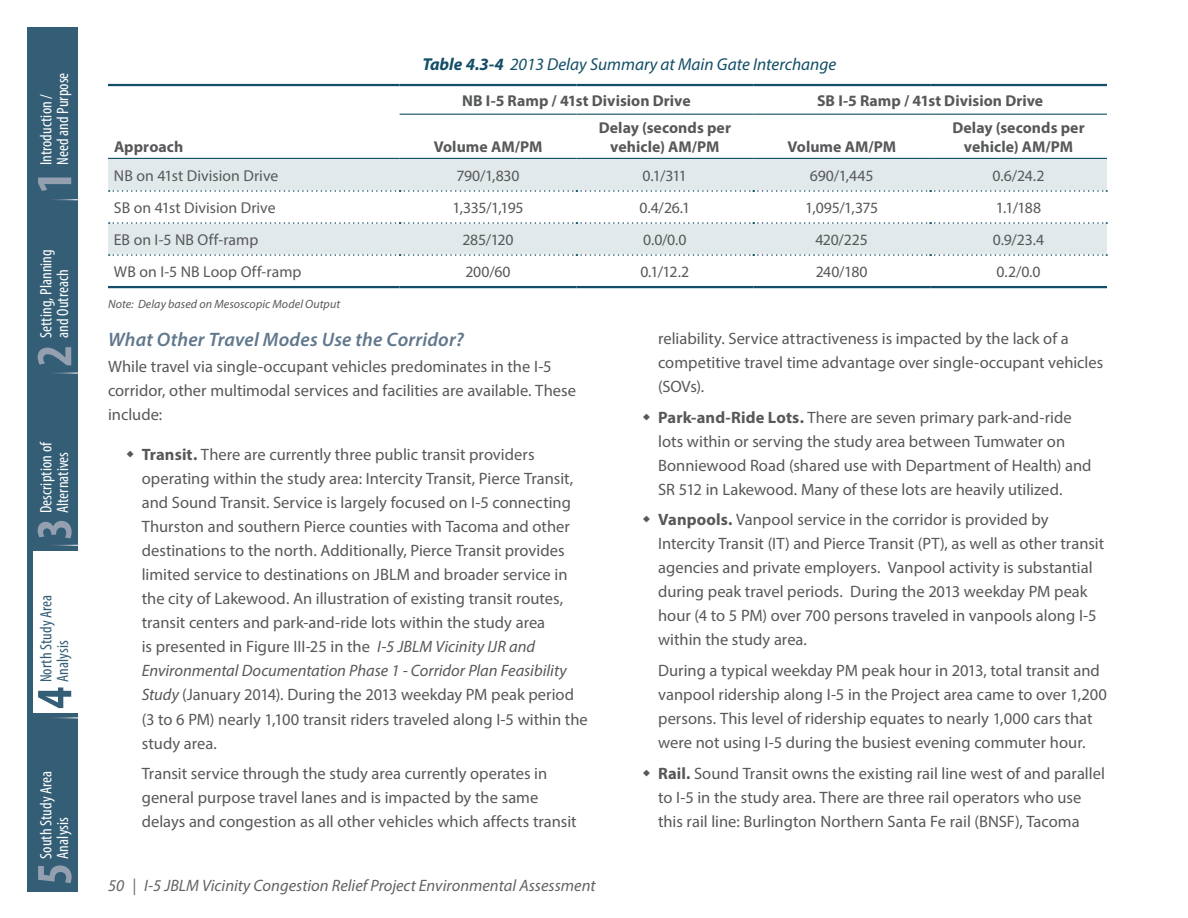
<style>
.page{position:relative;width:1188px;height:918px;background:#fff}
.page>*{position:absolute;margin:0;border:0;box-sizing:border-box;transform-origin:0 0}
.t1{font:700 condensed 51px "Myriad Pro";color:#94a0af}
.t2{font:700 condensed 51px "Myriad Pro";color:#345e76}
.t3{font:italic 600 19.5px "Myriad Pro";letter-spacing:.01em;color:#61778c}
.t4{font:italic 17.25px "Myriad Pro";color:#124e67}
.t5{font:16.5px/24px "Myriad Pro";color:#57585a}
.t6{font:condensed 16.5px/16.5px "Myriad Pro";letter-spacing:.005em;color:#fff}
.t7{font:italic 16.5px "Myriad Pro";color:#636366}
.t8{font:condensed 16.5px/16.5px "Myriad Pro";letter-spacing:.005em;color:#345e76}
.t9{font:15.75px "Myriad Pro";letter-spacing:.005em;color:#57585a}
.t10{font:700 15.75px/18.9px "Myriad Pro";letter-spacing:.005em;color:#57585a;text-align:center}
.t11{font:italic 12px "Myriad Pro";letter-spacing:.01em;color:#57585a}
.s1{font-weight:700}
.s2{font-style:italic}
</style>
<div class="page">
<div style="left:27px;top:27px;width:50px;height:173px;background:#345e76"></div>
<div style="left:27px;top:200px;width:50px;height:172px;background:#345e76"></div>
<div style="left:27px;top:372px;width:50px;height:173px;background:#345e76"></div>
<div style="left:27px;top:545px;width:50px;height:173px;background:#345e76"></div>
<div style="left:27px;top:718px;width:50px;height:173px;background:#345e76"></div>
<div style="left:33px;top:551px;width:50px;height:162px;background:#fff"></div>
<hr style="left:40px;top:545px;width:39px;height:1px;background:#fff">
<hr style="left:40px;top:718px;width:39px;height:1px;background:#fff">
<hr style="left:40px;top:373px;width:39px;height:1px;background:#fff">
<hr style="left:40px;top:199px;width:39px;height:1px;background:#fff">
<hr style="left:108px;top:84px;width:292px;height:2px;background:#124e67">
<hr style="left:400px;top:84px;width:176px;height:2px;background:#124e67">
<hr style="left:576px;top:84px;width:177px;height:2px;background:#124e67">
<hr style="left:753px;top:84px;width:177px;height:2px;background:#124e67">
<hr style="left:930px;top:84px;width:177px;height:2px;background:#124e67">
<hr style="left:400px;top:114px;width:176px;height:1px;background:#124e67">
<hr style="left:576px;top:114px;width:177px;height:1px;background:#124e67">
<hr style="left:753px;top:114px;width:177px;height:1px;background:#124e67">
<hr style="left:930px;top:114px;width:177px;height:1px;background:#124e67">
<svg style="left:108px;top:158px;width:999px;height:34px;background:#dae3e6"></svg>
<svg style="left:108px;top:222px;width:999px;height:34px;background:#dfe7e9"></svg>
<hr style="left:108px;top:286px;width:292px;height:2px;background:#124e67">
<hr style="left:400px;top:286px;width:176px;height:2px;background:#124e67">
<hr style="left:576px;top:286px;width:177px;height:2px;background:#124e67">
<hr style="left:753px;top:286px;width:177px;height:2px;background:#124e67">
<hr style="left:930px;top:286px;width:177px;height:2px;background:#124e67">
<p class="t6" style="left:38px;top:165px;width:94px;rotate:-90deg">Introduction /<br>Need and Purpose</p>
<h1 class="t1" style="left:22px;top:193px;width:23px;rotate:-90deg">1</h1>
<p class="t6" style="left:38px;top:338px;width:90px;rotate:-90deg">Setting, Planning and Outreach</p>
<h1 class="t1" style="left:22px;top:367px;width:23px;rotate:-90deg">2</h1>
<p class="t6" style="left:38px;top:513px;width:73px;rotate:-90deg">Description of<br>Alternatives</p>
<h1 class="t1" style="left:22px;top:540px;width:23px;rotate:-90deg">3</h1>
<p class="t8" style="left:38px;top:682px;width:89px;rotate:-90deg">North Study Area<br>Analysis</p>
<h1 class="t2" style="left:22px;top:709px;width:23px;rotate:-90deg">4</h1>
<p class="t6" style="left:38px;top:859px;width:90px;rotate:-90deg">South Study Area<br>Analysis</p>
<h1 class="t1" style="left:22px;top:885px;width:23px;rotate:-90deg">5</h1>
<p class="t10" style="left:114px;top:136px;width:71px">Approach</p>
<p class="t4" style="left:422px;top:53px;width:416px"><span class="s1">Table 4.3-4</span> 2013 Delay Summary at Main Gate Interchange</p>
<p class="t10" style="left:462px;top:90px;width:230px">NB I-5 Ramp / 41st Division Drive</p>
<p class="t10" style="left:817px;top:90px;width:228px">SB I-5 Ramp / 41st Division Drive</p>
<p class="t10" style="left:434px;top:136px;width:110px">Volume AM/PM</p>
<p class="t10" style="left:599px;top:117px;width:134px">Delay (seconds per vehicle) AM/PM</p>
<p class="t10" style="left:952px;top:117px;width:134px">Delay (seconds per vehicle) AM/PM</p>
<p class="t10" style="left:787px;top:136px;width:110px">Volume AM/PM</p>
<p class="t9" style="left:114px;top:166px;width:166px">NB on 41st Division Drive</p>
<p class="t9" style="left:456px;top:166px;width:65px">790/1,830</p>
<p class="t9" style="left:643px;top:166px;width:46px">0.1/311</p>
<p class="t9" style="left:810px;top:166px;width:65px">690/1,445</p>
<p class="t9" style="left:993px;top:166px;width:53px">0.6/24.2</p>
<p class="t9" style="left:114px;top:198px;width:163px">SB on 41st Division Drive</p>
<p class="t9" style="left:452px;top:198px;width:73px">1,335/1,195</p>
<p class="t9" style="left:639px;top:198px;width:52px">0.4/26.1</p>
<p class="t9" style="left:805px;top:198px;width:74px">1,095/1,375</p>
<p class="t9" style="left:996px;top:198px;width:47px">1.1/188</p>
<p class="t9" style="left:114px;top:230px;width:146px">EB on I-5 NB Off-ramp</p>
<p class="t9" style="left:462px;top:230px;width:53px">285/120</p>
<p class="t9" style="left:643px;top:230px;width:45px">0.0/0.0</p>
<p class="t9" style="left:815px;top:230px;width:54px">420/225</p>
<p class="t9" style="left:993px;top:230px;width:53px">0.9/23.4</p>
<p class="t9" style="left:114px;top:262px;width:189px">WB on I-5 NB Loop Off-ramp</p>
<p class="t9" style="left:465px;top:262px;width:47px">200/60</p>
<p class="t9" style="left:640px;top:262px;width:51px">0.1/12.2</p>
<p class="t9" style="left:816px;top:262px;width:54px">240/180</p>
<p class="t9" style="left:996px;top:262px;width:46px">0.2/0.0</p>
<p class="t11" style="left:108px;top:297px;width:234px">Note: Delay based on Mesoscopic Model Output</p>
<p class="t3" style="left:108px;top:327px;width:358px">What Other Travel Modes Use the Corridor?</p>
<p class="t5" style="left:108px;top:354px;width:470px">While travel via single-occupant vehicles predominates in the I-5 corridor, other multimodal services and facilities are available. These include:</p>
<p class="t5" style="left:142px;top:443px;width:448px"><span class="s1">Transit.</span> There are currently three public transit providers operating within the study area: Intercity Transit, Pierce Transit, and Sound Transit. Service is largely focused on I-5 connecting Thurston and southern Pierce counties with Tacoma and other destinations to the north. Additionally, Pierce Transit provides limited service to destinations on JBLM and broader service in the city of Lakewood. An illustration of existing transit routes, transit centers and park-and-ride lots within the study area<br>is presented in Figure III-25 in the <span class="s2">I-5 JBLM Vicinity IJR and Environmental Documentation Phase 1 - Corridor Plan Feasibility Study</span> (January 2014). During the 2013 weekday PM peak period (3 to 6 PM) nearly 1,100 transit riders traveled along I-5 within the study area.</p>
<p class="t5" style="left:142px;top:761px;width:436px">Transit service through the study area currently operates in general purpose travel lanes and is impacted by the same delays and congestion as all other vehicles which affects transit</p>
<p class="t7" style="left:108px;top:875px;width:489px">50 | I-5 JBLM Vicinity Congestion Relief Project Environmental Assessment</p>
<p class="t5" style="left:658px;top:326px;width:447px">reliability. Service attractiveness is impacted by the lack of a competitive travel time advantage over single-occupant vehicles (SOVs).</p>
<p class="t5" style="left:658px;top:405px;width:435px"><span class="s1">Park-and-Ride Lots.</span> There are seven primary park-and-ride lots within or serving the study area between Tumwater on Bonniewood Road (shared use with Department of Health) and SR 512 in Lakewood. Many of these lots are heavily utilized.</p>
<p class="t5" style="left:658px;top:508px;width:448px"><span class="s1">Vanpools.</span> Vanpool service in the corridor is provided by Intercity Transit (IT) and Pierce Transit (PT), as well as other transit agencies and private employers. Vanpool activity is substantial during peak travel periods. During the 2013 weekday PM peak hour (4 to 5 PM) over 700 persons traveled in vanpools along I-5 within the study area.</p>
<p class="t5" style="left:658px;top:658px;width:450px">During a typical weekday PM peak hour in 2013, total transit and vanpool ridership along I-5 in the Project area came to over 1,200 persons. This level of ridership equates to nearly 1,000 cars that were not using I-5 during the busiest evening commuter hour.</p>
<p class="t5" style="left:658px;top:761px;width:448px"><span class="s1">Rail.</span> Sound Transit owns the existing rail line west of and parallel to I-5 in the study area. There are three rail operators who use this rail line: Burlington Northern Santa Fe rail (BNSF), Tacoma</p>
</div>
